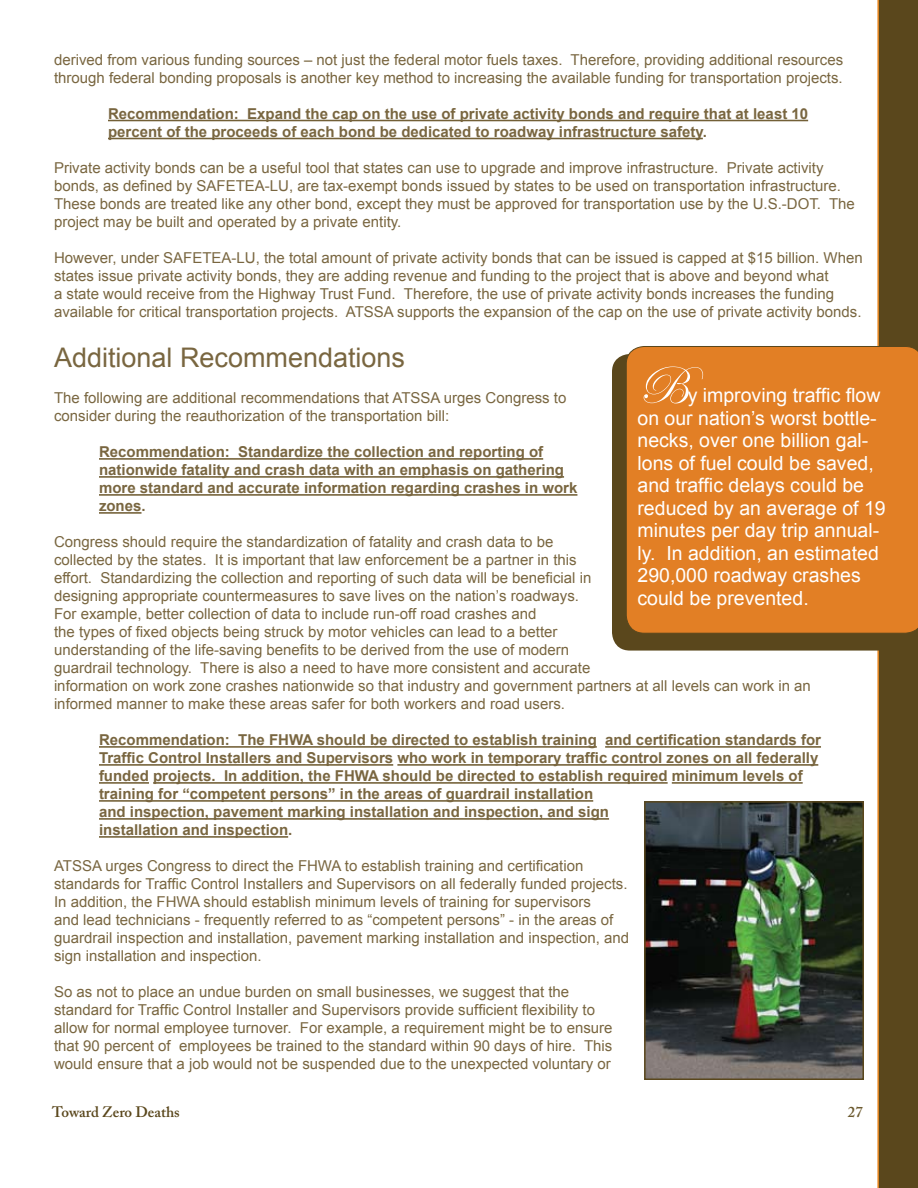
<style>
.page{position:relative;width:918px;height:1188px;background:#fff}
.page>*{position:absolute;margin:0;border:0;box-sizing:border-box;transform-origin:0 0}
.t1{font:54px "Edwardian Script ITC";color:#fff}
.t2{font:27px "Arial";color:#796640}
.t3{font:19.5px/22.5px "Arial";color:#fff}
.t4{font:15px/18px "Arial";color:#796640}
.t5{font:700 15px/18px "Arial";color:#796640}
.t6{font:600 15px "Adobe Caslon Pro";color:#5a471c}
.t7{font:600 15px "Adobe Caslon Pro";color:#6c5a2f}
</style>
<div class="page">
<div style="left:877px;top:0;width:41px;height:1188px;background:#5a471c"></div>
<hr style="left:108px;top:120px;width:700px;height:1px;background:#736037">
<hr style="left:108px;top:138px;width:595px;height:1px;background:#736037">
<hr style="left:99px;top:458px;width:444px;height:2px;background:#736037">
<hr style="left:99px;top:476px;width:465px;height:2px;background:#736037">
<hr style="left:99px;top:494px;width:478px;height:2px;background:#736037">
<hr style="left:99px;top:512px;width:43px;height:2px;background:#736037">
<hr style="left:99px;top:746px;width:498px;height:2px;background:#736037">
<hr style="left:605px;top:746px;width:216px;height:2px;background:#736037">
<hr style="left:99px;top:764px;width:294px;height:2px;background:#736037">
<hr style="left:397px;top:764px;width:421px;height:2px;background:#736037">
<hr style="left:99px;top:782px;width:50px;height:2px;background:#736037">
<hr style="left:153px;top:782px;width:515px;height:2px;background:#736037">
<hr style="left:672px;top:782px;width:131px;height:2px;background:#736037">
<hr style="left:99px;top:800px;width:494px;height:2px;background:#736037">
<hr style="left:99px;top:818px;width:510px;height:2px;background:#736037">
<hr style="left:99px;top:836px;width:189px;height:2px;background:#736037">
<div style="left:612px;top:354px;width:297px;height:297px;background:#5a471c;border-radius:18px"></div>
<div style="left:626px;top:346px;width:292px;height:288px;background:#e27f25"></div>
<img style="left:647px;top:804px;width:214px;height:273px">
<div style="left:644px;top:801px;width:220px;height:279px;border:2px solid #5a471c"></div>
<p class="t4" style="left:54px;top:51px;width:791px">derived from various funding sources – not just the federal motor fuels taxes. Therefore, providing additional resources through federal bonding proposals is another key method to increasing the available funding for transportation projects.</p>
<p class="t5" style="left:108px;top:105px;width:702px">Recommendation: Expand the cap on the use of private activity bonds and require that at least 10 percent of the proceeds of each bond be dedicated to roadway infrastructure safety.</p>
<p class="t4" style="left:54px;top:159px;width:802px">Private activity bonds can be a useful tool that states can use to upgrade and improve infrastructure. Private activity bonds, as defined by SAFETEA-LU, are tax-exempt bonds issued by states to be used on transportation infrastructure.<br>These bonds are treated like any other bond, except they must be approved for transportation use by the U.S.-DOT. The project may be built and operated by a private entity.</p>
<p class="t4" style="left:54px;top:249px;width:810px">However, under SAFETEA-LU, the total amount of private activity bonds that can be issued is capped at $15 billion. When states issue private activity bonds, they are adding revenue and funding to the project that is above and beyond what<br>a state would receive from the Highway Trust Fund. Therefore, the use of private activity bonds increases the funding available for critical transportation projects. ATSSA supports the expansion of the cap on the use of private activity bonds.</p>
<h2 class="t2" style="left:54px;top:340px;width:353px">Additional Recommendations</h2>
<p class="t4" style="left:54px;top:389px;width:514px">The following are additional recommendations that ATSSA urges Congress to consider during the reauthorization of the transportation bill:</p>
<p class="t5" style="left:99px;top:444px;width:480px">Recommendation: Standardize the collection and reporting of nationwide fatality and crash data with an emphasis on gathering more standard and accurate information regarding crashes in work zones.</p>
<p class="t4" style="left:54px;top:533px;width:758px">Congress should require the standardization of fatality and crash data to be<br>collected by the states. It is important that law enforcement be a partner in this<br>effort. Standardizing the collection and reporting of such data will be beneficial in<br>designing appropriate countermeasures to save lives on the nation’s roadways.<br>For example, better collection of data to include run-off road crashes and<br>the types of fixed objects being struck by motor vehicles can lead to a better<br>understanding of the life-saving benefits to be derived from the use of modern<br>guardrail technology. There is also a need to have more consistent and accurate<br>information on work zone crashes nationwide so that industry and government partners at all levels can work in an informed manner to make these areas safer for both workers and road users.</p>
<p class="t5" style="left:99px;top:732px;width:724px">Recommendation: The FHWA should be directed to establish training and certification standards for Traffic Control Installers and Supervisors who work in temporary traffic control zones on all federally funded projects. In addition, the FHWA should be directed to establish required minimum levels of training for “competent persons” in the areas of guardrail installation<br>and inspection, pavement marking installation and inspection, and sign<br>installation and inspection.</p>
<p class="t4" style="left:54px;top:857px;width:577px">ATSSA urges Congress to direct the FHWA to establish training and certification standards for Traffic Control Installers and Supervisors on all federally funded projects.<br>In addition, the FHWA should establish minimum levels of training for supervisors<br>and lead technicians - frequently referred to as “competent persons” - in the areas of guardrail inspection and installation, pavement marking installation and inspection, and sign installation and inspection.</p>
<p class="t4" style="left:54px;top:983px;width:560px">So as not to place an undue burden on small businesses, we suggest that the standard for Traffic Control Installer and Supervisors provide sufficient flexibility to allow for normal employee turnover. For example, a requirement might be to ensure that 90 percent of employees be trained to the standard within 90 days of hire. This would ensure that a job would not be suspended due to the unexpected voluntary or</p>
<h1 class="t1" style="left:638px;top:356px;width:52px">B</h1>
<p class="t3" style="left:638px;top:384px;width:250px;text-indent:50px">y improving traffic flow on our nation’s worst bottle&shy;necks, over one billion gal&shy;lons of fuel could be saved, and traffic delays could be reduced by an average of 19 minutes per day trip annual&shy;ly. In addition, an estimated<br>290,000 roadway crashes could be prevented.</p>
<p class="t6" style="left:52px;top:1103px;width:129px">Toward Zero Deaths</p>
<p class="t7" style="left:848px;top:1103px;width:16px">27</p>
</div>
